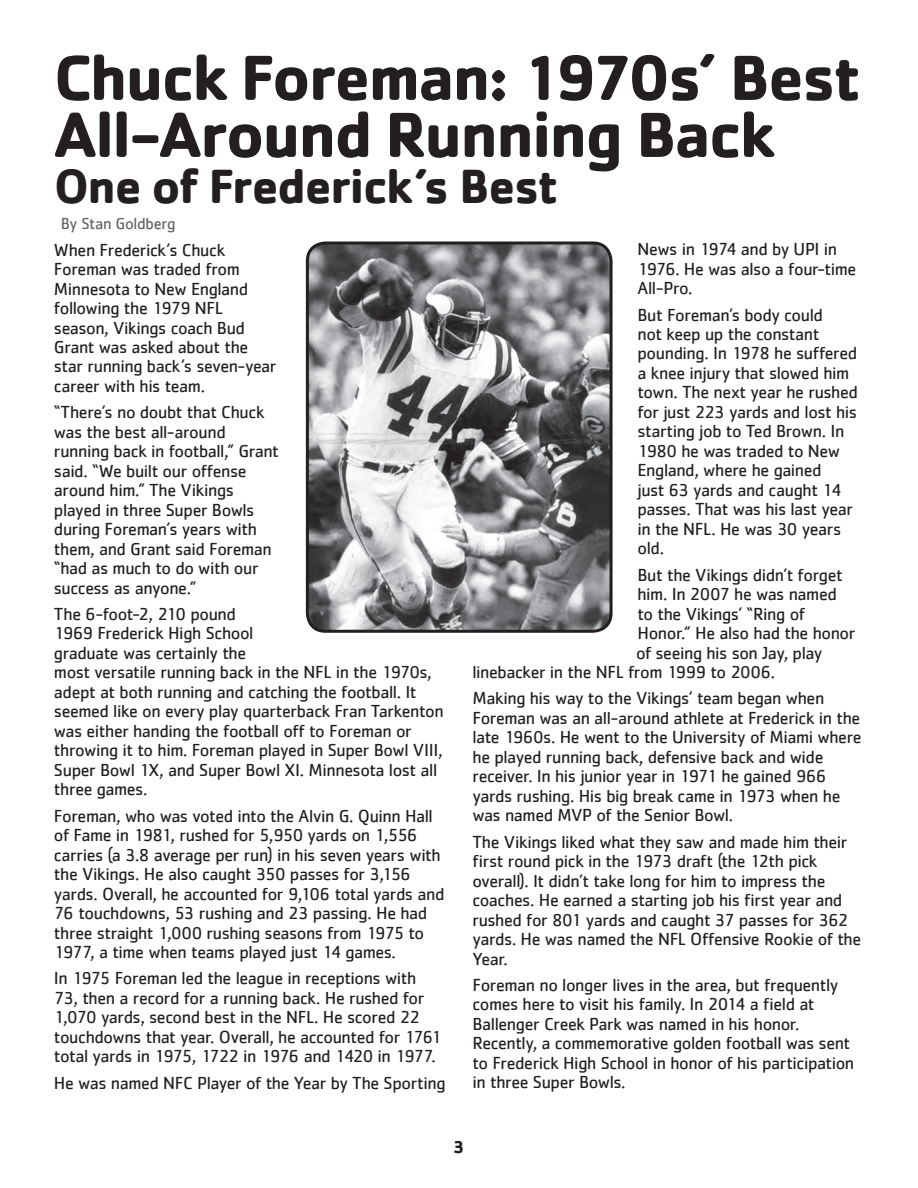
<style>
.page{position:relative;width:918px;height:1188px;background:#fff}
.page>*{position:absolute;margin:0;border:0;box-sizing:border-box;transform-origin:0 0}
.t1{font:700 66px/57px "Cachet";letter-spacing:-.03em;color:#231f20}
.t2{font:700 49.5px "Cachet";letter-spacing:-.025em;color:#231f20}
.t3{font:18px/19.5px "Cachet";letter-spacing:-.025em;color:#231f20}
.t4{font:700 18px "Cachet";color:#231f20}
.t5{font:16.5px "Cachet";letter-spacing:-.02em;color:#636366}
</style>
<div class="page">
<img style="left:307px;top:243px;width:302px;height:386px">
<div style="left:306px;top:242px;width:307px;height:391px;border:3px solid #231f20;border-radius:18px"></div>
<p class="t1" style="left:54px;top:47px;width:809px">Chuck Foreman: 1970s’ Best<br>All-Around Running Back</p>
<p class="t2" style="left:54px;top:154px;width:506px">One of Frederick’s Best</p>
<p class="t5" style="left:61px;top:214px;width:116px">By Stan Goldberg</p>
<p class="t3" style="left:54px;top:239px;width:224px">When Frederick’s Chuck<br>Foreman was traded from<br>Minnesota to New England following the 1979 NFL season, Vikings coach Bud<br>Grant was asked about the star running back’s seven-year career with his team.</p>
<p class="t3" style="left:54px;top:402px;width:226px">“There’s no doubt that Chuck was the best all-around running back in football,” Grant said. “We built our offense around him.” The Vikings played in three Super Bowls during Foreman’s years with them, and Grant said Foreman “had as much to do with our success as anyone.”</p>
<p class="t3" style="left:54px;top:604px;width:391px">The 6-foot-2, 210 pound<br>1969 Frederick High School<br>graduate was certainly the<br>most versatile running back in the NFL in the 1970s, adept at both running and catching the football. It seemed like on every play quarterback Fran Tarkenton was either handing the football off to Foreman or throwing it to him. Foreman played in Super Bowl VIII, Super Bowl 1X, and Super Bowl XI. Minnesota lost all three games.</p>
<p class="t3" style="left:54px;top:806px;width:392px">Foreman, who was voted into the Alvin G. Quinn Hall of Fame in 1981, rushed for 5,950 yards on 1,556 carries (a 3.8 average per run) in his seven years with the Vikings. He also caught 350 passes for 3,156 yards. Overall, he accounted for 9,106 total yards and 76 touchdowns, 53 rushing and 23 passing. He had three straight 1,000 rushing seasons from 1975 to 1977, a time when teams played just 14 games.</p>
<p class="t3" style="left:54px;top:968px;width:389px">In 1975 Foreman led the league in receptions with 73, then a record for a running back. He rushed for 1,070 yards, second best in the NFL. He scored 22 touchdowns that year. Overall, he accounted for 1761 total yards in 1975, 1722 in 1976 and 1420 in 1977.</p>
<p class="t3" style="left:54px;top:1072px;width:393px">He was named NFC Player of the Year by The Sporting</p>
<p class="t3" style="left:638px;top:239px;width:220px">News in 1974 and by UPI in<br>1976. He was also a four-time<br>All-Pro.</p>
<p class="t3" style="left:638px;top:304px;width:222px">But Foreman’s body could<br>not keep up the constant pounding. In 1978 he suffered a knee injury that slowed him town. The next year he rushed for just 223 yards and lost his starting job to Ted Brown. In<br>1980 he was traded to New<br>England, where he gained<br>just 63 yards and caught 14 passes. That was his last year in the NFL. He was 30 years old.</p>
<p class="t3" style="left:638px;top:565px;width:207px">But the Vikings didn’t forget</p>
<p class="t3" style="left:638px;top:584px;width:201px">him. In 2007 he was named</p>
<p class="t3" style="left:638px;top:604px;width:169px">to the Vikings’ “Ring of</p>
<p class="t3" style="left:638px;top:623px;width:219px">Honor.” He also had the honor</p>
<p class="t3" style="left:636px;top:643px;width:188px">of seeing his son Jay, play</p>
<p class="t3" style="left:473px;top:662px;width:304px">linebacker in the NFL from 1999 to 2006.</p>
<p class="t3" style="left:473px;top:688px;width:391px">Making his way to the Vikings’ team began when Foreman was an all-around athlete at Frederick in the late 1960s. He went to the University of Miami where he played running back, defensive back and wide receiver. In his junior year in 1971 he gained 966 yards rushing. His big break came in 1973 when he was named MVP of the Senior Bowl.</p>
<p class="t3" style="left:473px;top:832px;width:390px">The Vikings liked what they saw and made him their first round pick in the 1973 draft (the 12th pick overall). It didn’t take long for him to impress the coaches. He earned a starting job his first year and rushed for 801 yards and caught 37 passes for 362 yards. He was named the NFL Offensive Rookie of the Year.</p>
<p class="t3" style="left:473px;top:975px;width:383px">Foreman no longer lives in the area, but frequently comes here to visit his family. In 2014 a field at Ballenger Creek Park was named in his honor.<br>Recently, a commemorative golden football was sent to Frederick High School in honor of his participation in three Super Bowls.</p>
<p class="t4" style="left:453px;top:1135px;width:13px">3</p>
</div>
